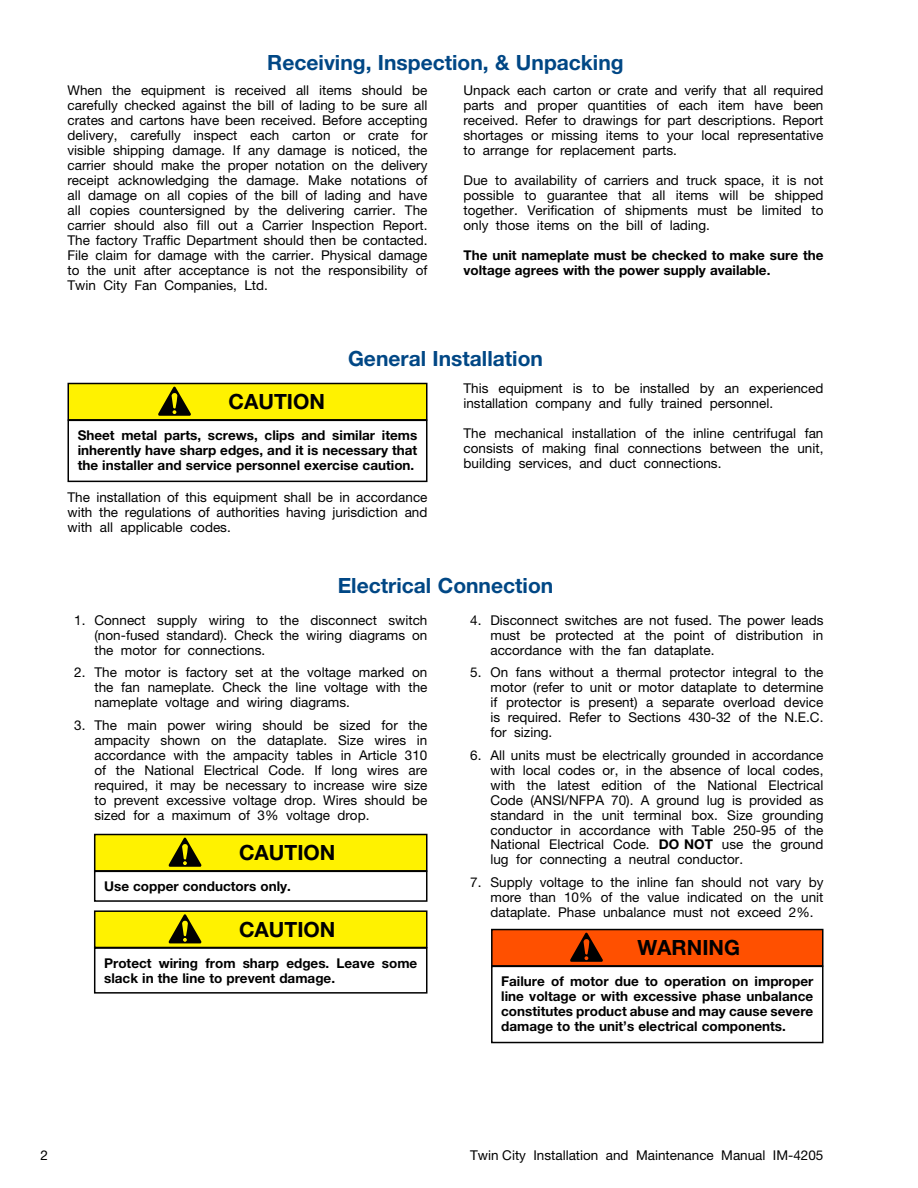
<style>
.page{position:relative;width:918px;height:1188px;background:#fff}
.page>*{position:absolute;margin:0;border:0;box-sizing:border-box;transform-origin:0 0}
.t1{font:700 21px "Helvetica Neue";color:#004785}
.t2{font:700 21px "Helvetica Neue";color:#000}
.t3{font:13.5px/15px "Helvetica Neue";color:#000;text-align:justify}
.t4{font:700 13.5px/15px "Helvetica Neue";color:#000}
.s1{font-weight:700}
</style>
<div class="page">
<div style="left:68px;top:420px;width:359px;height:62px;border:2px solid #000"></div>
<div style="left:68px;top:384px;width:359px;height:36px;background:#fff200"></div>
<div style="left:68px;top:383px;width:360px;height:38px;border:2px solid #000"></div>
<svg style="left:158px;top:386px;width:33px;height:30px"></svg>
<div style="left:94px;top:871px;width:333px;height:31px;border:2px solid #000"></div>
<div style="left:95px;top:835px;width:332px;height:36px;background:#fff200"></div>
<div style="left:94px;top:834px;width:334px;height:38px;border:2px solid #000"></div>
<svg style="left:168px;top:837px;width:34px;height:30px"></svg>
<div style="left:94px;top:947px;width:333px;height:47px;border:2px solid #000"></div>
<div style="left:95px;top:911px;width:332px;height:36px;background:#fff200"></div>
<div style="left:94px;top:910px;width:334px;height:38px;border:2px solid #000"></div>
<svg style="left:168px;top:914px;width:34px;height:29px"></svg>
<div style="left:491px;top:966px;width:332px;height:77px;border:2px solid #000"></div>
<div style="left:492px;top:930px;width:331px;height:36px;background:#ff5000"></div>
<div style="left:491px;top:929px;width:333px;height:38px;border:2px solid #000"></div>
<svg style="left:570px;top:932px;width:33px;height:30px"></svg>
<h1 class="t1" style="left:267px;top:50px;width:358px">Receiving, Inspection, &amp; Unpacking</h1>
<p class="t3" style="left:68px;top:83px;width:362px">When the equipment is received all items should be carefully checked against the bill of lading to be sure all crates and cartons have been received. Before accepting delivery, carefully inspect each carton or crate for visible shipping damage. If any damage is noticed, the carrier should make the proper notation on the delivery receipt acknowledging the damage. Make notations of all damage on all copies of the bill of lading and have all copies countersigned by the delivering carrier. The carrier should also fill out a Carrier Inspection Report.<br>The factory Traffic Department should then be contacted.<br>File claim for damage with the carrier. Physical damage to the unit after acceptance is not the responsibility of Twin City Fan Companies, Ltd.</p>
<p class="t3" style="left:463px;top:83px;width:362px">Unpack each carton or crate and verify that all required parts and proper quantities of each item have been received. Refer to drawings for part descriptions. Report shortages or missing items to your local representative to arrange for replacement parts.</p>
<p class="t3" style="left:463px;top:173px;width:362px">Due to availability of carriers and truck space, it is not possible to guarantee that all items will be shipped together. Verification of shipments must be limited to only those items on the bill of lading.</p>
<p class="t4" style="left:463px;top:248px;width:362px">The unit nameplate must be checked to make sure the voltage agrees with the power supply available.</p>
<h1 class="t1" style="left:348px;top:346px;width:196px">General Installation</h1>
<h1 class="t2" style="left:229px;top:389px;width:98px">CAUTION</h1>
<p class="t4" style="left:78px;top:428px;width:341px;text-align:justify">Sheet metal parts, screws, clips and similar items inherently have sharp edges, and it is necessary that the installer and service personnel exercise caution.</p>
<p class="t3" style="left:68px;top:490px;width:362px">The installation of this equipment shall be in accordance with the regulations of authorities having jurisdiction and with all applicable codes.</p>
<p class="t3" style="left:463px;top:381px;width:362px">This equipment is to be installed by an experienced installation company and fully trained personnel.</p>
<p class="t3" style="left:463px;top:426px;width:362px">The mechanical installation of the inline centrifugal fan consists of making final connections between the unit, building services, and duct connections.</p>
<h1 class="t1" style="left:338px;top:573px;width:217px">Electrical Connection</h1>
<p class="t3" style="left:94px;top:612px;width:335px;text-indent:-20px">1. Connect supply wiring to the disconnect switch (non-fused standard). Check the wiring diagrams on the motor for connections.</p>
<p class="t3" style="left:94px;top:665px;width:335px;text-indent:-20px">2. The motor is factory set at the voltage marked on the fan nameplate. Check the line voltage with the nameplate voltage and wiring diagrams.</p>
<p class="t3" style="left:94px;top:717px;width:335px;text-indent:-20px">3. The main power wiring should be sized for the ampacity shown on the dataplate. Size wires in accordance with the ampacity tables in Article 310 of the National Electrical Code. If long wires are required, it may be necessary to increase wire size to prevent excessive voltage drop. Wires should be sized for a maximum of 3% voltage drop.</p>
<p class="t3" style="left:490px;top:612px;width:335px;text-indent:-20px">4. Disconnect switches are not fused. The power leads must be protected at the point of distribution in accordance with the fan dataplate.</p>
<p class="t3" style="left:490px;top:665px;width:335px;text-indent:-20px">5. On fans without a thermal protector integral to the motor (refer to unit or motor dataplate to determine if protector is present) a separate overload device is required. Refer to Sections 430-32 of the N.E.C. for sizing.</p>
<p class="t3" style="left:490px;top:747px;width:335px;text-indent:-20px">6. All units must be electrically grounded in accordance with local codes or, in the absence of local codes, with the latest edition of the National Electrical Code (ANSI/NFPA 70). A ground lug is provided as standard in the unit terminal box. Size grounding conductor in accordance with Table 250-95 of the National Electrical Code. <span class="s1">DO NOT</span> use the ground lug for connecting a neutral conductor.</p>
<p class="t3" style="left:490px;top:874px;width:335px;text-indent:-20px">7. Supply voltage to the inline fan should not vary by more than 10% of the value indicated on the unit dataplate. Phase unbalance must not exceed 2%.</p>
<h1 class="t2" style="left:239px;top:840px;width:98px">CAUTION</h1>
<p class="t4" style="left:104px;top:879px;width:188px">Use copper conductors only.</p>
<h1 class="t2" style="left:239px;top:916px;width:98px">CAUTION</h1>
<p class="t4" style="left:104px;top:955px;width:315px">Protect wiring from sharp edges. Leave some slack in the line to prevent damage.</p>
<h1 class="t2" style="left:637px;top:935px;width:104px">WARNING</h1>
<p class="t4" style="left:501px;top:974px;width:314px;text-align:justify">Failure of motor due to operation on improper line voltage or with excessive phase unbalance constitutes product abuse and may cause severe damage to the unit’s electrical components.</p>
<p class="t3" style="left:40px;top:1147px;width:9px">2</p>
<p class="t3" style="left:470px;top:1147px;width:355px">Twin City Installation and Maintenance Manual IM-4205</p>
</div>
